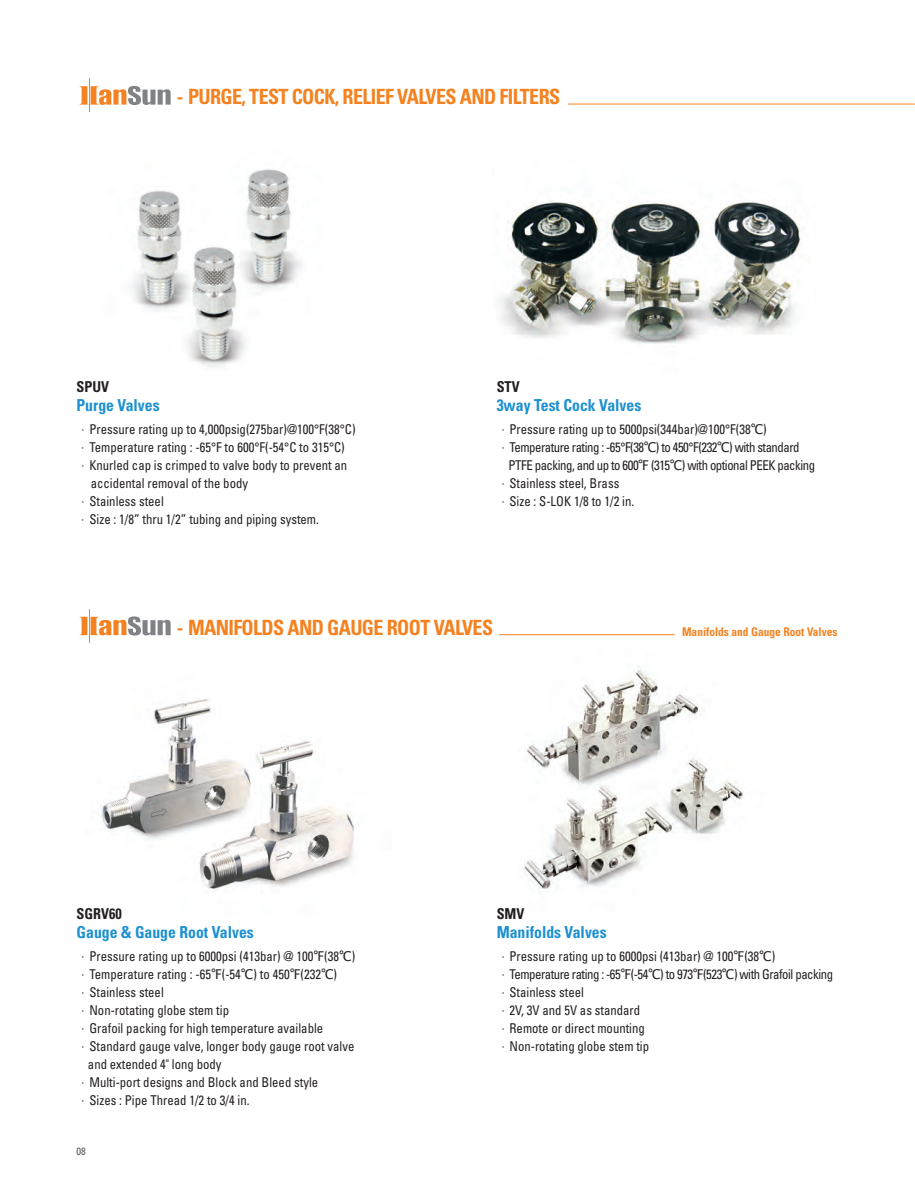
<style>
.page{position:relative;width:915px;height:1191px;background:#fff}
.page>*{position:absolute;margin:0;border:0;box-sizing:border-box;transform-origin:0 0}
.t1{font:700 condensed 21px "Univers LT Std";letter-spacing:-.03em;color:#f58220;scale:.95 1}
.t2{font:700 condensed 16.5px "Univers LT Std";color:#1d90d0;scale:.95 1}
.t3{font:700 condensed 15px "Univers LT Std";color:#231f20;scale:.95 1}
.t4{font:condensed 13.5px/18px "Univers LT Std";color:#231f20;scale:.94 1}
.t5{font:condensed 13.5px "Univers LT Std";letter-spacing:-.035em;color:#231f20;scale:.94 1}
.t6{font:700 condensed 12px "Univers LT Std";color:#f58220;scale:.95 1}
.t7{font:condensed 10.5px "Univers LT Std";color:#57585a}
.s1{font-family:"YGO11";font-stretch:normal}
.s2{font-family:"Lucida Grande";font-stretch:normal}
</style>
<div class="page">
<img style="left:101px;top:699px;width:253px;height:192px">
<img style="left:523px;top:666px;width:220px;height:223px">
<img style="left:131px;top:169px;width:171px;height:199px">
<img style="left:500px;top:200px;width:304px;height:144px">
<hr style="left:567px;top:104px;width:347px;height:1px;background:#f58220">
<hr style="left:499px;top:634px;width:175px;height:1px;background:#f58220">
<hr style="left:89px;top:79px;width:1px;height:33px;background:#f58220">
<svg style="left:79px;top:86px;width:91px;height:19px"></svg>
<hr style="left:89px;top:609px;width:1px;height:33px;background:#f58220">
<svg style="left:79px;top:616px;width:91px;height:19px"></svg>
<h1 class="t1" style="left:177px;top:84px;width:405px">- PURGE, TEST COCK, RELIEF VALVES AND FILTERS</h1>
<p class="t3" style="left:77px;top:377px;width:36px">SPUV</p>
<p class="t2" style="left:77px;top:395px;width:89px">Purge Valves</p>
<p class="t4" style="left:77px;top:419px;width:298px"><span class="s1">·</span>Pressure rating up to 4,000psig(275bar)@100°F(38°C)</p>
<p class="t4" style="left:77px;top:437px;width:287px"><span class="s1">·</span>Temperature rating : -65°F to 600°F(-54°C to 315°C)</p>
<p class="t4" style="left:77px;top:455px;width:289px"><span class="s1">·</span>Knurled cap is crimped to valve body to prevent an</p>
<p class="t4" style="left:91px;top:473px;width:169px">accidental removal of the body</p>
<p class="t4" style="left:77px;top:491px;width:94px"><span class="s1">·</span>Stainless steel</p>
<p class="t4" style="left:77px;top:509px;width:259px"><span class="s1">·</span>Size : 1/8” thru 1/2” tubing and piping system.</p>
<p class="t3" style="left:496px;top:377px;width:26px">STV</p>
<p class="t2" style="left:496px;top:395px;width:154px">3way Test Cock Valves</p>
<p class="t4" style="left:496px;top:419px;width:289px"><span class="s1">·</span>Pressure rating up to 5000psi(344bar)@100°F(38<span class="s2">℃</span>)</p>
<p class="t5" style="left:496px;top:438px;width:323px"><span class="s1">·</span>Temperature rating : -65°F(38<span class="s2">℃</span>) to 450°F(232<span class="s2">℃</span>) with standard</p>
<p class="t5" style="left:508px;top:456px;width:327px">PTFE packing, and up to 600<span class="s2">℉</span> (315<span class="s2">℃</span>) with optional PEEK packing</p>
<p class="t4" style="left:496px;top:473px;width:132px"><span class="s1">·</span>Stainless steel, Brass</p>
<p class="t4" style="left:496px;top:491px;width:148px"><span class="s1">·</span>Size : S-LOK 1/8 to 1/2 in.</p>
<h1 class="t1" style="left:177px;top:614px;width:334px">- MANIFOLDS AND GAUGE ROOT VALVES</h1>
<p class="t6" style="left:682px;top:624px;width:165px">Manifolds and Gauge Root Valves</p>
<p class="t3" style="left:77px;top:904px;width:49px">SGRV60</p>
<p class="t2" style="left:77px;top:922px;width:188px">Gauge &amp; Gauge Root Valves</p>
<p class="t4" style="left:77px;top:946px;width:298px"><span class="s1">·</span>Pressure rating up to 6000psi (413bar) @ 100<span class="s2">℉</span>(38<span class="s2">℃</span>)</p>
<p class="t4" style="left:77px;top:964px;width:278px"><span class="s1">·</span>Temperature rating : -65<span class="s2">℉</span>(-54<span class="s2">℃</span>) to 450<span class="s2">℉</span>(232<span class="s2">℃</span>)</p>
<p class="t4" style="left:77px;top:982px;width:94px"><span class="s1">·</span>Stainless steel</p>
<p class="t4" style="left:77px;top:1000px;width:164px"><span class="s1">·</span>Non-rotating globe stem tip</p>
<p class="t4" style="left:77px;top:1018px;width:264px"><span class="s1">·</span>Grafoil packing for high temperature available</p>
<p class="t4" style="left:77px;top:1036px;width:297px"><span class="s1">·</span>Standard gauge valve, longer body gauge root valve</p>
<p class="t4" style="left:88px;top:1054px;width:143px">and extended 4" long body</p>
<p class="t4" style="left:77px;top:1072px;width:258px"><span class="s1">·</span>Multi-port designs and Block and Bleed style</p>
<p class="t4" style="left:77px;top:1090px;width:185px"><span class="s1">·</span>Sizes : Pipe Thread 1/2 to 3/4 in.</p>
<p class="t7" style="left:77px;top:1144px;width:11px">08</p>
<p class="t3" style="left:496px;top:904px;width:31px">SMV</p>
<p class="t2" style="left:496px;top:922px;width:117px">Manifolds Valves</p>
<p class="t4" style="left:496px;top:946px;width:359px"><span class="s1">·</span>Pressure rating up to 6000psi (413bar) @ 100<span class="s2">℉</span>(38<span class="s2">℃</span>) <span class="s1">·</span>Temperature rating : -65<span class="s2">℉</span>(-54<span class="s2">℃</span>) to 973<span class="s2">℉</span>(523<span class="s2">℃</span>) with Grafoil packing <span class="s1">·</span>Stainless steel<br><span class="s1">·</span>2V, 3V and 5V as standard<br><span class="s1">·</span>Remote or direct mounting<br><span class="s1">·</span>Non-rotating globe stem tip</p>
</div>
